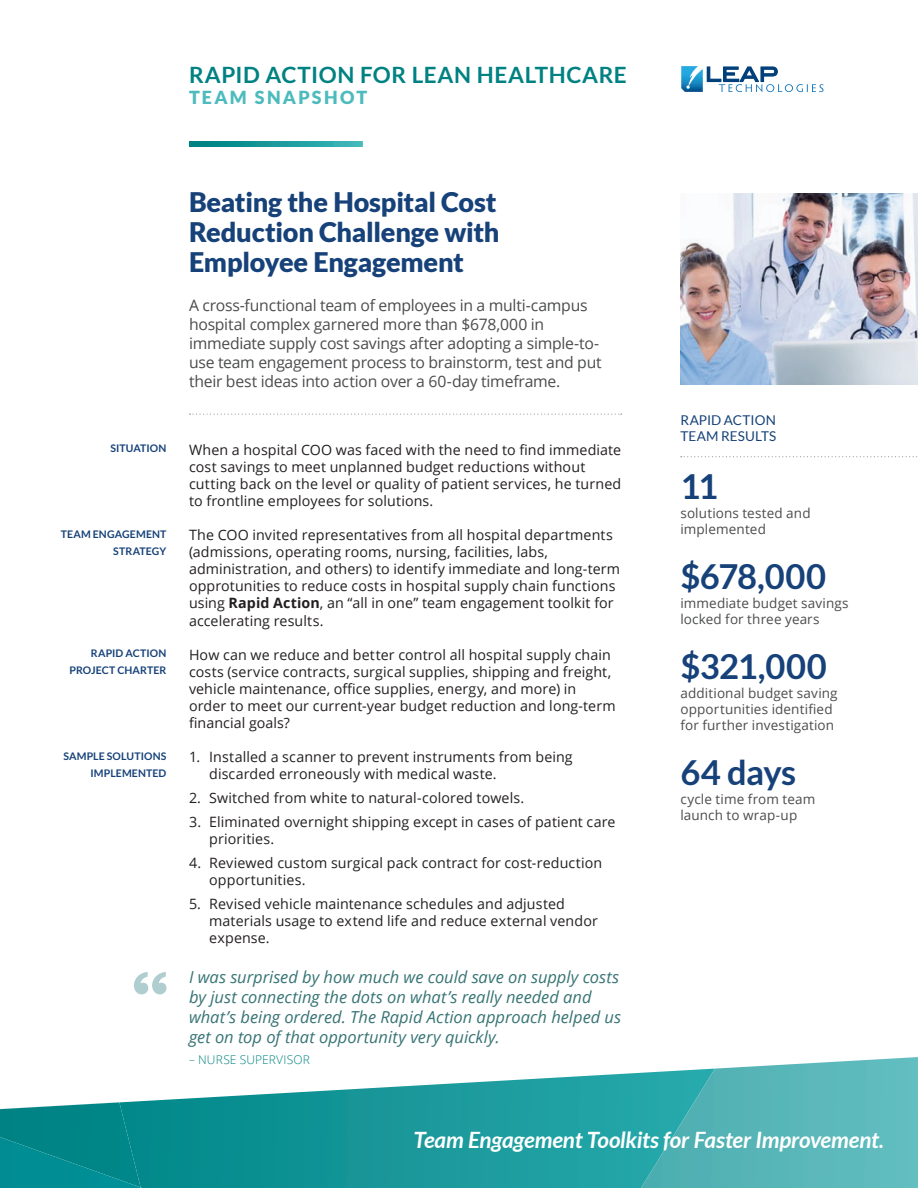
<style>
.page{position:relative;width:918px;height:1188px;background:#fff}
.page>*{position:absolute;margin:0;border:0;box-sizing:border-box;transform-origin:0 0}
.t1{font:700 34.5px "Lato";letter-spacing:-.02em;color:#164179}
.t2{font:900 27px/30px "Lato";letter-spacing:-.01em;color:#164179;text-align:justify}
.t3{font:italic 700 22.5px "Lato";letter-spacing:-.01em;color:#fff}
.t4{font:700 22.5px "Lato";letter-spacing:.025em;color:#008182}
.t5{font:900 18px "Lato";letter-spacing:.12em;color:#4dbbbd}
.t6{font:italic 16.5px/19.8px "Open Sans";color:#387475}
.t7{font:15.75px/18.9px "Open Sans";letter-spacing:-.015em;color:#4b4c4d}
.t8{font:14.25px/17.1px "Open Sans";letter-spacing:.005em;color:#231f20}
.t9{font:13.5px/16.2px "Open Sans";letter-spacing:.01em;color:#4b4c4d}
.t10{font:13.5px/16.2px "Lato";letter-spacing:.01em;color:#164179}
.t11{font:300 12px "Open Sans";letter-spacing:.015em;color:#008182}
.t12{font:700 10.5px/17.1px "Lato";letter-spacing:.01em;color:#164179;text-align:right}
.s1{font-weight:700}
.s2{font-size:21px}
</style>
<div class="page">
<svg style="left:127px;top:1072px;width:514px;height:116px;background:#35a5a7"></svg>
<svg style="left:641px;top:1057px;width:277px;height:131px;background:#5cb9bb"></svg>
<svg style="left:0;top:1102px;width:142px;height:86px;background:#0a8c8f"></svg>
<svg style="left:190px;top:414px;width:432px;height:1px"></svg>
<img style="left:680px;top:193px;width:238px;height:191px">
<svg style="left:681px;top:456px;width:237px;height:1px"></svg>
<svg style="left:189px;top:141px;width:174px;height:6px"></svg>
<svg style="left:681px;top:66px;width:143px;height:26px"></svg>
<svg style="left:134px;top:972px;width:33px;height:22px"></svg>
<h3 class="t4" style="left:189px;top:62px;width:439px">RAPID ACTION FOR LEAN HEALTHCARE</h3>
<p class="t5" style="left:189px;top:87px;width:180px">TEAM SNAPSHOT</p>
<p class="t12" style="left:110px;top:440px;width:58px">SITUATION</p>
<p class="t12" style="left:61px;top:525px;width:107px">TEAM ENGAGEMENT<br>STRATEGY</p>
<p class="t12" style="left:69px;top:645px;width:99px">RAPID ACTION<br>PROJECT CHARTER</p>
<p class="t12" style="left:63px;top:747px;width:105px">SAMPLE SOLUTIONS<br>IMPLEMENTED</p>
<h2 class="t2" style="left:189px;top:186px;width:312px">Beating the Hospital Cost Reduction Challenge with Employee Engagement</h2>
<p class="t7" style="left:189px;top:295px;width:414px">A cross-functional team of employees in a multi-campus hospital complex garnered more than $678,000 in immediate supply cost savings after adopting a simple-to&shy;use team engagement process to brainstorm, test and put their best ideas into action over a 60-day timeframe.</p>
<p class="t8" style="left:189px;top:440px;width:434px">When a hospital COO was faced with the need to find immediate cost savings to meet unplanned budget reductions without cutting back on the level or quality of patient services, he turned to frontline employees for solutions.</p>
<p class="t8" style="left:189px;top:526px;width:433px">The COO invited representatives from all hospital departments (admissions, operating rooms, nursing, facilities, labs, administration, and others) to identify immediate and long-term opprotunities to reduce costs in hospital supply chain functions using <span class="s1">Rapid Action</span>, an “all in one” team engagement toolkit for accelerating results.</p>
<p class="t8" style="left:189px;top:646px;width:428px">How can we reduce and better control all hospital supply chain costs (service contracts, surgical supplies, shipping and freight, vehicle maintenance, office supplies, energy, and more) in order to meet our current-year budget reduction and long-term financial goals?</p>
<p class="t8" style="left:209px;top:748px;width:365px;text-indent:-20px">1. Installed a scanner to prevent instruments from being discarded erroneously with medical waste.</p>
<p class="t8" style="left:189px;top:789px;width:337px">2. Switched from white to natural-colored towels.</p>
<p class="t8" style="left:209px;top:813px;width:408px;text-indent:-20px">3. Eliminated overnight shipping except in cases of patient care priorities.</p>
<p class="t8" style="left:209px;top:854px;width:395px;text-indent:-20px">4. Reviewed custom surgical pack contract for cost-reduction opportunities.</p>
<p class="t8" style="left:209px;top:895px;width:390px;text-indent:-20px">5. Revised vehicle maintenance schedules and adjusted materials usage to extend life and reduce external vendor expense.</p>
<p class="t6" style="left:189px;top:967px;width:434px">I was surprised by how much we could save on supply costs by just connecting the dots on what’s really needed and what’s being ordered. The Rapid Action approach helped us get on top of that opportunity very quickly.</p>
<p class="t11" style="left:189px;top:1051px;width:122px">– NURSE SUPERVISOR</p>
<p class="t10" style="left:680px;top:412px;width:98px">RAPID ACTION<br>TEAM RESULTS</p>
<h1 class="t1" style="left:680px;top:467px;width:39px">11</h1>
<p class="t9" style="left:680px;top:505px;width:132px">solutions tested and implemented</p>
<h1 class="t1" style="left:680px;top:557px;width:147px">$678,000</h1>
<p class="t9" style="left:680px;top:595px;width:170px">immediate budget savings locked for three years</p>
<h1 class="t1" style="left:680px;top:647px;width:148px">$321,000</h1>
<p class="t9" style="left:680px;top:685px;width:159px">additional budget saving opportunities identified for further investigation</p>
<h1 class="t1" style="left:680px;top:753px;width:117px">64 days</h1>
<p class="t9" style="left:680px;top:791px;width:136px">cycle time from team launch to wrap-up</p>
<h3 class="t3" style="left:413px;top:1127px;width:472px">Team Engagement Toolkits for Faster Improvement<span class="s2">.</span></h3>
</div>
